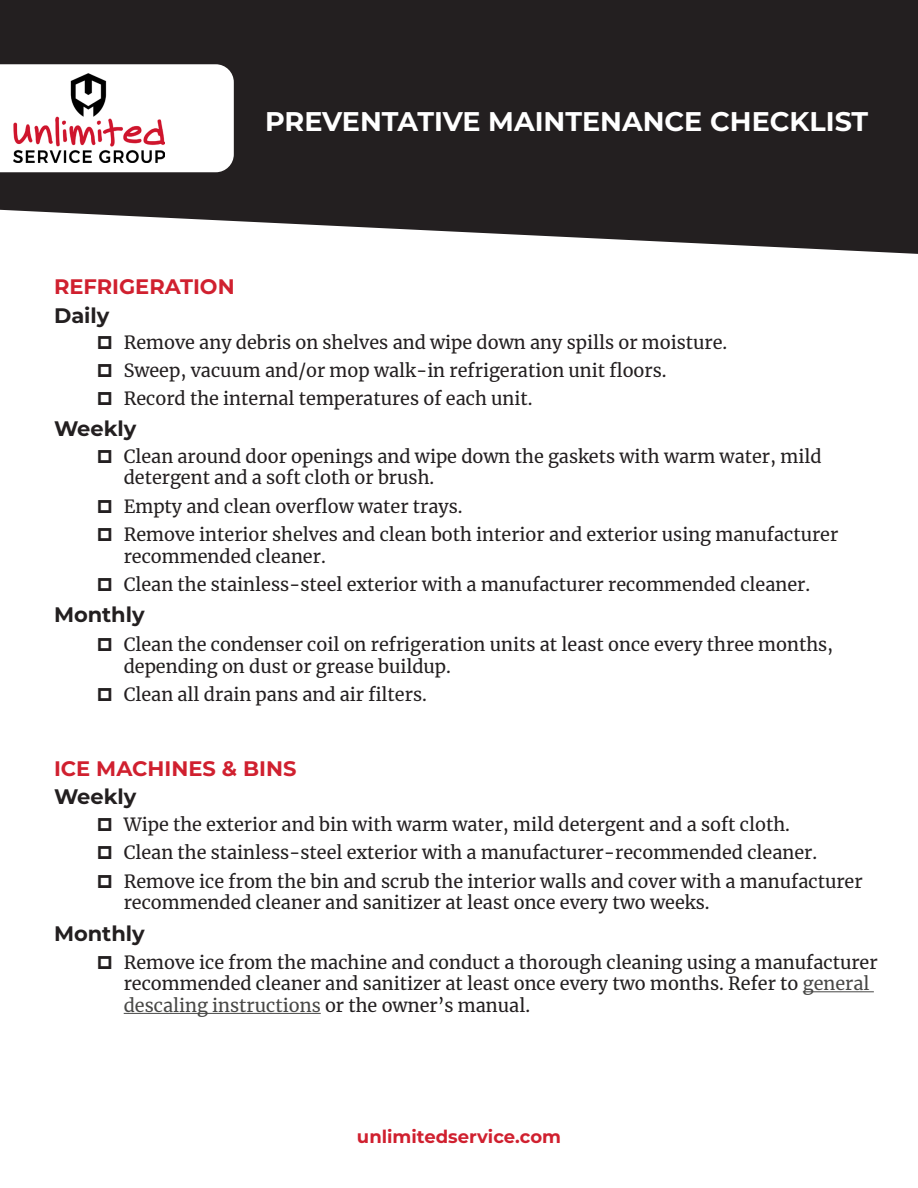
<style>
.page{position:relative;width:918px;height:1188px;background:#fff}
.page>*{position:absolute;margin:0;border:0;box-sizing:border-box;transform-origin:0 0}
.t1{font:700 27px "Montserrat";color:#fff}
.t2{font:700 21px "Montserrat";color:#231f20}
.t3{font:700 21px "Montserrat";color:#d0202f}
.t4{font:18px/21.6px "Merriweather";color:#231f20}
.t5{font:700 18px "Montserrat";color:#d0202f}
.s1{color:#484846}
</style>
<div class="page">
<svg style="left:0;top:0;width:918px;height:254px;background:#383435"></svg>
<svg style="left:0;top:64px;width:234px;height:108px"></svg>
<img style="left:14px;top:74px;width:150px;height:89px">
<hr style="left:803px;top:991px;width:71px;height:1px;background:#484846">
<hr style="left:124px;top:1013px;width:197px;height:1px;background:#484846">
<p class="t1" style="left:265px;top:102px;width:605px">PREVENTATIVE MAINTENANCE CHECKLIST</p>
<p class="t3" style="left:54px;top:272px;width:182px">REFRIGERATION</p>
<p class="t2" style="left:54px;top:301px;width:57px">Daily</p>
<p class="t4" style="left:124px;top:331px;width:605px">Remove any debris on shelves and wipe down any spills or moisture.</p>
<p class="t4" style="left:124px;top:359px;width:544px">Sweep, vacuum and/or mop walk-in refrigeration unit floors.</p>
<p class="t4" style="left:124px;top:387px;width:410px">Record the internal temperatures of each unit.</p>
<p class="t2" style="left:54px;top:414px;width:84px">Weekly</p>
<p class="t4" style="left:124px;top:445px;width:699px">Clean around door openings and wipe down the gaskets with warm water, mild detergent and a soft cloth or brush.</p>
<p class="t4" style="left:124px;top:495px;width:341px">Empty and clean overflow water trays.</p>
<p class="t4" style="left:124px;top:523px;width:716px">Remove interior shelves and clean both interior and exterior using manufacturer recommended cleaner.</p>
<p class="t4" style="left:124px;top:573px;width:688px">Clean the stainless-steel exterior with a manufacturer recommended cleaner.</p>
<p class="t2" style="left:54px;top:600px;width:92px">Monthly</p>
<p class="t4" style="left:124px;top:633px;width:711px">Clean the condenser coil on refrigeration units at least once every three months, depending on dust or grease buildup.</p>
<p class="t4" style="left:124px;top:683px;width:305px">Clean all drain pans and air filters.</p>
<p class="t3" style="left:54px;top:754px;width:244px">ICE MACHINES &amp; BINS</p>
<p class="t2" style="left:54px;top:781px;width:84px">Weekly</p>
<p class="t4" style="left:124px;top:813px;width:668px">Wipe the exterior and bin with warm water, mild detergent and a soft cloth.</p>
<p class="t4" style="left:124px;top:841px;width:695px">Clean the stainless-steel exterior with a manufacturer-recommended cleaner.</p>
<p class="t4" style="left:124px;top:870px;width:740px">Remove ice from the bin and scrub the interior walls and cover with a manufacturer recommended cleaner and sanitizer at least once every two weeks.</p>
<p class="t2" style="left:54px;top:919px;width:92px">Monthly</p>
<p class="t4" style="left:124px;top:951px;width:755px">Remove ice from the machine and conduct a thorough cleaning using a manufacturer recommended cleaner and sanitizer at least once every two months. Refer to <span class="s1">general descaling instructions</span> or the owner’s manual.</p>
<p class="t5" style="left:357px;top:1123px;width:206px">unlimitedservice.com</p>
</div>
